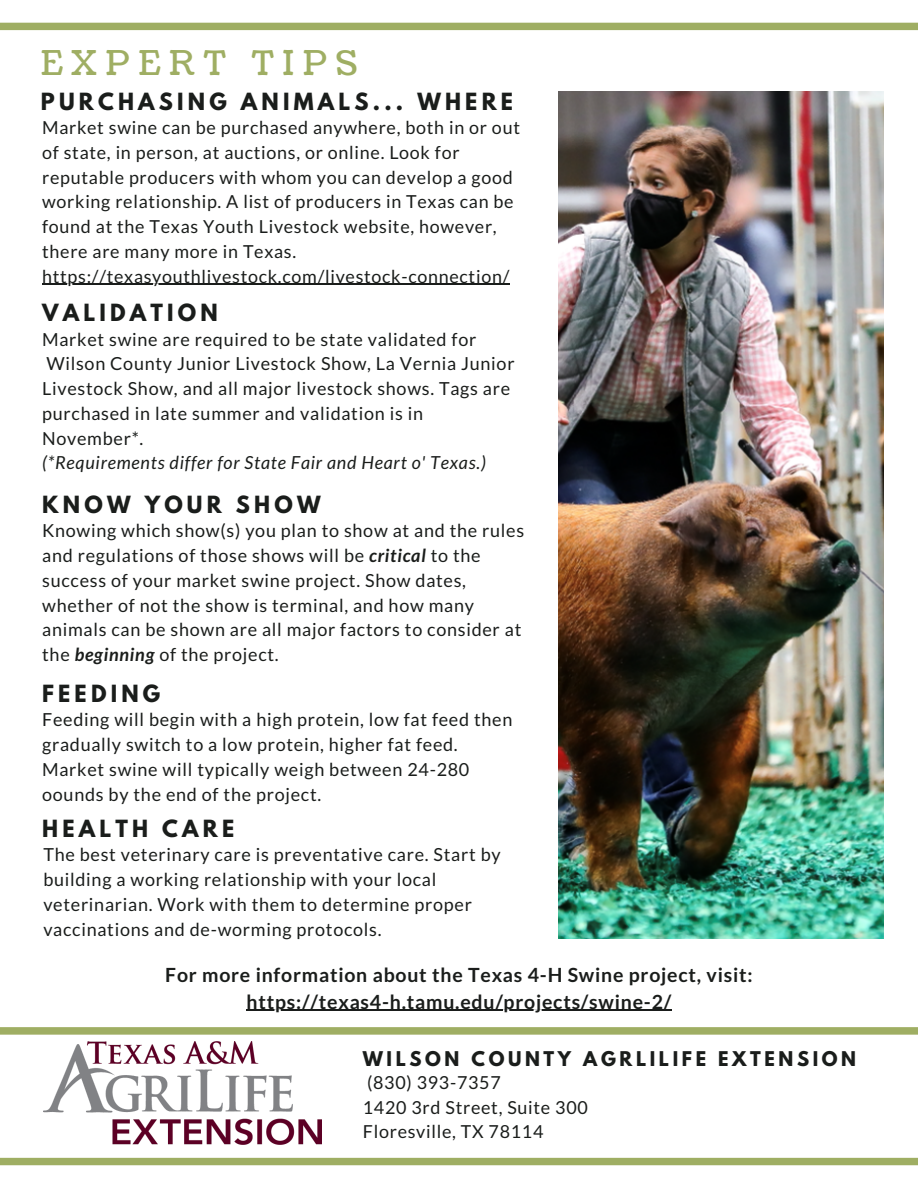
<style>
.page{position:relative;width:918px;height:1188px;background:#fff}
.page>*{position:absolute;margin:0;border:0;box-sizing:border-box;transform-origin:0 0}
.t1{font:34.05px "Coustard";letter-spacing:.255em;color:#9fae63}
.t2{font:700 21px "League Spartan";letter-spacing:.2em;color:#1a1d1b}
.t3{font:700 19.5px "Lato";letter-spacing:.04em;color:#1a1d1b}
.t4{font:18px/24.8px "Lato";letter-spacing:.04em;color:#1a1d1b}
.t5{font:italic 18px "Lato";letter-spacing:.04em;color:#1a1d1b}
.t6{font:700 18px "League Spartan";letter-spacing:.2em;color:#1a1d1b}
.t7{font:17.85px/24.8px "Lato";letter-spacing:.04em;color:#1a1d1b}
.s1{font-weight:700;font-style:italic}
</style>
<div class="page">
<img style="left:558px;top:92px;width:325px;height:847px">
<svg style="left:0;top:1027px;width:918px;height:138px"></svg>
<img style="left:43px;top:1042px;width:278px;height:102px">
<hr style="left:247px;top:1010px;width:425px;height:1px;background:#1a1d1b">
<hr style="left:42px;top:284px;width:468px;height:1px;background:#1a1d1b">
<svg style="left:0;top:22px;width:918px;height:8px;background:#a7b470"></svg>
<p class="t1" style="left:41px;top:40px;width:318px">EXPERT TIPS</p>
<p class="t2" style="left:41px;top:91px;width:474px">PURCHASING ANIMALS... WHERE</p>
<p class="t7" style="left:42px;top:115px;width:479px">Market swine can be purchased anywhere, both in or out of state, in person, at auctions, or online. Look for reputable producers with whom you can develop a good working relationship. A list of producers in Texas can be found at the Texas Youth Livestock website, however, there are many more in Texas. https://texasyouthlivestock.com/livestock-connection/</p>
<p class="t2" style="left:42px;top:302px;width:177px">VALIDATION</p>
<p class="t4" style="left:42px;top:326px;width:474px">Market swine are required to be state validated for Wilson County Junior Livestock Show, La Vernia Junior Livestock Show, and all major livestock shows. Tags are purchased in late summer and validation is in November*.</p>
<p class="t5" style="left:42px;top:452px;width:445px">(*Requirements differ for State Fair and Heart o' Texas.)</p>
<p class="t2" style="left:42px;top:494px;width:280px">KNOW YOUR SHOW</p>
<p class="t4" style="left:42px;top:518px;width:484px">Knowing which show(s) you plan to show at and the rules and regulations of those shows will be <span class="s1">critical</span> to the success of your market swine project. Show dates, whether of not the show is terminal, and how many animals can be shown are all major factors to consider at the <span class="s1">beginning</span> of the project.</p>
<p class="t2" style="left:42px;top:683px;width:120px">FEEDING</p>
<p class="t4" style="left:42px;top:707px;width:472px">Feeding will begin with a high protein, low fat feed then gradually switch to a low protein, higher fat feed.<br>Market swine will typically weigh between 24-280 oounds by the end of the project.</p>
<p class="t2" style="left:42px;top:818px;width:194px">HEALTH CARE</p>
<p class="t4" style="left:43px;top:842px;width:459px">The best veterinary care is preventative care. Start by building a working relationship with your local veterinarian. Work with them to determine proper vaccinations and de-worming protocols.</p>
<p class="t3" style="left:165px;top:962px;width:589px">For more information about the Texas 4-H Swine project, visit:</p>
<p class="t3" style="left:247px;top:989px;width:426px">https://texas4-h.tamu.edu/projects/swine-2/</p>
<p class="t6" style="left:363px;top:1050px;width:495px">WILSON COUNTY AGRLILIFE EXTENSION</p>
<p class="t4" style="left:367px;top:1070px;width:135px">(830) 393-7357</p>
<p class="t4" style="left:363px;top:1094px;width:227px">1420 3rd Street, Suite 300</p>
<p class="t4" style="left:363px;top:1119px;width:182px">Floresville, TX 78114</p>
</div>
